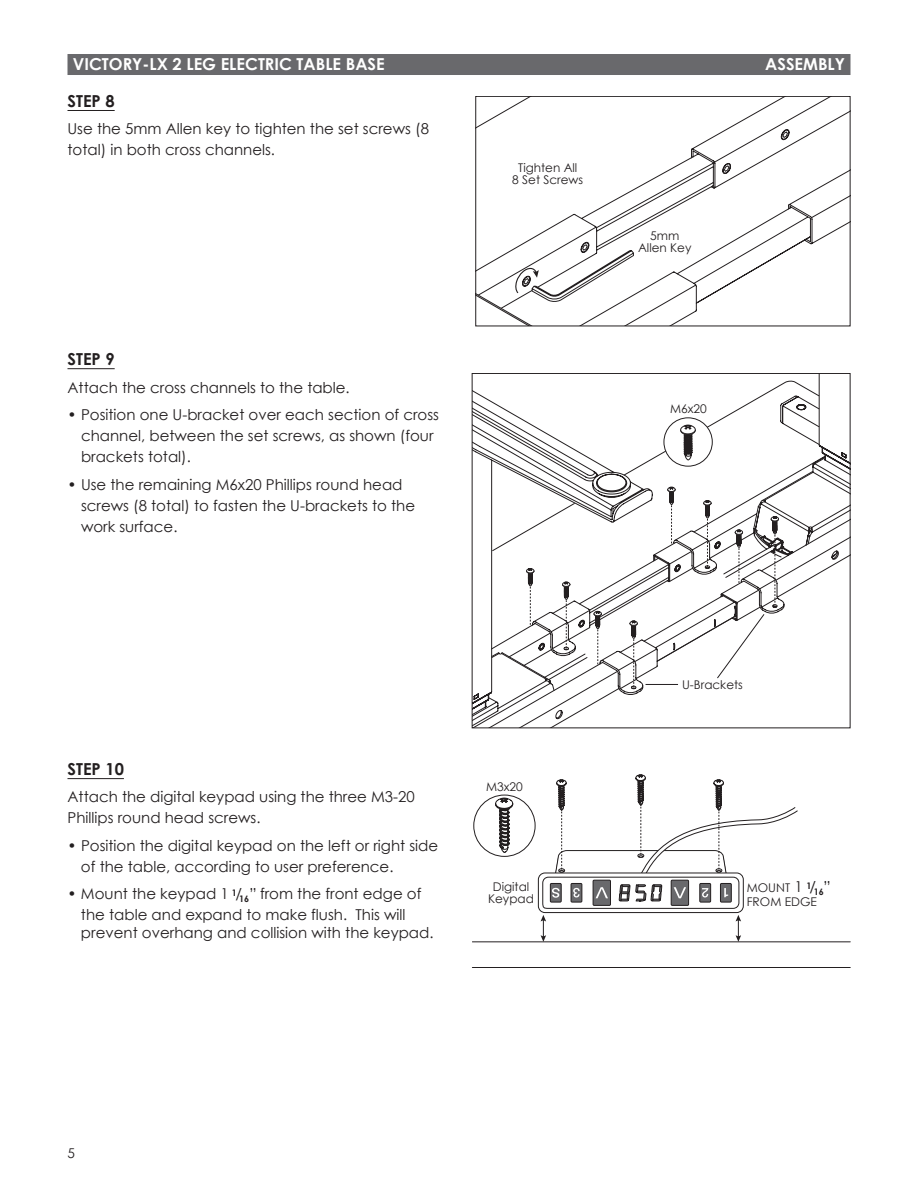
<style>
.page{position:relative;width:918px;height:1188px;background:#fff}
.page>*{position:absolute;margin:0;border:0;box-sizing:border-box;transform-origin:0 0}
.t1{font:700 16.5px "Century Gothic";color:#fff}
.t2{font:700 16.5px "Century Gothic";color:#231f20}
.t3{font:15px/21px "Century Gothic";color:#231f20}
.t4{font:13.5px "Century Gothic";color:#231f20}
.t5{font:12px/12px "Century Gothic";color:#231f20;text-align:center}
.t6{font:700 9px "Century Gothic";color:#231f20}
.s1{font-size:15px}
</style>
<div class="page">
<div style="left:68px;top:54px;width:782px;height:21px;background:#69696c"></div>
<hr style="left:68px;top:110px;width:47px;height:1px;background:#231f20">
<hr style="left:68px;top:368px;width:47px;height:1px;background:#231f20">
<svg style="left:472px;top:373px;width:378px;height:355px"></svg>
<div style="left:664px;top:418px;width:48px;height:48px;background:#fff;border-radius:50%"></div>
<div style="left:664px;top:417px;width:49px;height:50px;border:1px solid #231f20;border-radius:50%"></div>
<svg style="left:680px;top:425px;width:16px;height:35px"></svg>
<svg style="left:650px;top:103px;width:198px;height:221px"></svg>
<svg style="left:477px;top:98px;width:173px;height:226px"></svg>
<div style="left:475px;top:96px;width:375px;height:230px;border:1px solid #231f20"></div>
<hr style="left:68px;top:778px;width:56px;height:1px;background:#231f20">
<hr style="left:472px;top:942px;width:378px;height:1px;background:#231f20">
<hr style="left:472px;top:952px;width:378px;height:1px;background:#231f20">
<div style="left:538px;top:873px;width:206px;height:40px;border:1px solid #231f20;border-radius:7px"></div>
<div style="left:543px;top:877px;width:196px;height:32px;border:1px solid #231f20;border-radius:6px"></div>
<div style="left:720px;top:883px;width:12px;height:19px;border:1px solid #231f20"></div>
<div style="left:700px;top:883px;width:11px;height:19px;border:1px solid #231f20"></div>
<div style="left:671px;top:880px;width:18px;height:25px;background:#69696c"></div>
<div style="left:671px;top:880px;width:18px;height:26px;border:1px solid #231f20"></div>
<div style="left:593px;top:880px;width:17px;height:25px;background:#69696c"></div>
<div style="left:593px;top:880px;width:18px;height:26px;border:1px solid #231f20"></div>
<div style="left:550px;top:883px;width:11px;height:19px;border:1px solid #231f20"></div>
<div style="left:571px;top:883px;width:11px;height:19px;border:1px solid #231f20"></div>
<svg style="left:495px;top:774px;width:303px;height:127px"></svg>
<div style="left:473px;top:795px;width:62px;height:62px;border:1px solid #231f20;border-radius:50%"></div>
<hr style="left:472px;top:967px;width:378px;height:1px;background:#231f20">
<svg style="left:736px;top:915px;width:5px;height:27px"></svg>
<svg style="left:541px;top:915px;width:5px;height:27px"></svg>
<p class="t1" style="left:73px;top:52px;width:313px">VICTORY-LX 2 LEG ELECTRIC TABLE BASE</p>
<p class="t1" style="left:765px;top:52px;width:81px">ASSEMBLY</p>
<p class="t2" style="left:68px;top:88px;width:49px">STEP 8</p>
<p class="t3" style="left:68px;top:118px;width:363px">Use the 5mm Allen key to tighten the set screws (8 total) in both cross channels.</p>
<p class="t2" style="left:68px;top:347px;width:49px">STEP 9</p>
<p class="t3" style="left:68px;top:376px;width:284px">Attach the cross channels to the table.</p>
<p class="t3" style="left:81px;top:404px;width:360px;text-indent:-14px">• Position one U-bracket over each section of cross channel, between the set screws, as shown (four brackets total).</p>
<p class="t3" style="left:81px;top:473px;width:336px;text-indent:-14px">• Use the remaining M6x20 Phillips round head screws (8 total) to fasten the U-brackets to the work surface.</p>
<p class="t5" style="left:512px;top:161px;width:72px">Tighten All<br>8 Set Screws</p>
<p class="t5" style="left:638px;top:229px;width:55px">5mm<br>Allen Key</p>
<p class="t5" style="left:670px;top:403px;width:38px">M6x20</p>
<p class="t2" style="left:68px;top:756px;width:58px">STEP 10</p>
<p class="t3" style="left:68px;top:786px;width:349px">Attach the digital keypad using the three M3-20<br>Phillips round head screws.</p>
<p class="t3" style="left:81px;top:835px;width:359px;text-indent:-13px">• Position the digital keypad on the left or right side of the table, according to user preference.</p>
<p class="t3" style="left:67px;top:883px;width:355px;text-align:center">• Mount the keypad 1 / ” from the front edge of the table and expand to make flush. This will</p>
<p class="t3" style="left:81px;top:922px;width:354px">prevent overhang and collision with the keypad.</p>
<p class="t6" style="left:232px;top:886px;width:7px">1</p>
<p class="t6" style="left:239px;top:892px;width:12px">16</p>
<p class="t5" style="left:486px;top:780px;width:38px">M3x20</p>
<p class="t5" style="left:488px;top:881px;width:47px">Digital<br>Keypad</p>
<p class="t5" style="left:682px;top:679px;width:62px">U-Brackets</p>
<p class="t5" style="left:747px;top:880px;width:85px;line-height:14.4px;text-align:left">MOUNT <span class="s1">1</span> <sup>1</sup><span class="s1">/</span> <sub>16</sub><span class="s1">”<br></span>FROM EDGE</p>
<p class="t4" style="left:68px;top:1143px;width:9px">5</p>
</div>
